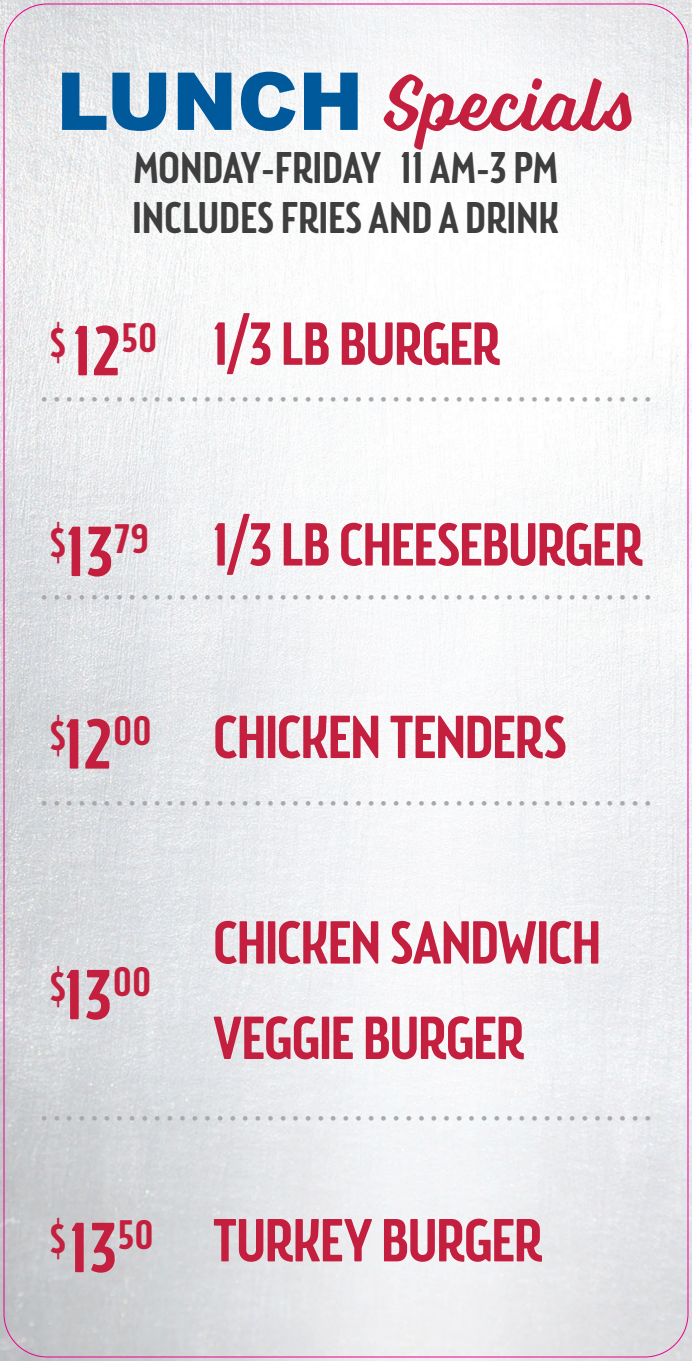
<style>
.page{position:relative;width:692px;height:1361px;background:#fff}
.page>*{position:absolute;margin:0;border:0;box-sizing:border-box;transform-origin:0 0}
.t1{font:80px "Voltage";letter-spacing:.005em;color:#c41f3e}
.t2{font:500 70px "Brooklyn Samuels Three";color:#c41f3e}
.t3{font:500 60px/95.4px "Brooklyn Samuels Three";letter-spacing:-.015em;color:#c41f3e}
.t4{font:500 43.92px "Brooklyn Samuels Three";letter-spacing:.01em;color:#3e3e3f}
.t5{font:500 40.8px "Brooklyn Samuels Three";color:#c41f3e}
.t6{font:40px "Futura";color:#a8a9ad}
.s1{font-family:"Arial";font-weight:900;color:#00599b}
.s2{font-size:40.8px}
.s3{font-size:70px}
</style>
<div class="page">
<img style="left:0;top:0;width:691px;height:1361px">
<h1 class="t1" style="left:56px;top:56px;width:581px"><span class="s1">LUNCH</span> Specials</h1>
<p class="t4" style="left:133px;top:142px;width:426px">MONDAY-FRIDAY 11 AM-3 PM</p>
<p class="t4" style="left:132px;top:192px;width:427px">INCLUDES FRIES AND A DRINK</p>
<h3 class="t3" style="left:50px;top:301px;width:451px"><span class="s2">$</span> <span class="s3">12</span><sup>50</sup> 1/3 LB BURGER</h3>
<p class="t6" style="left:38px;top:361px;width:616px">.................................................</p>
<h3 class="t3" style="left:50px;top:502px;width:594px"><span class="s2">$</span><span class="s3">13</span><sup>79</sup> 1/3 LB CHEESEBURGER</h3>
<p class="t6" style="left:38px;top:559px;width:616px">.................................................</p>
<p class="t5" style="left:50px;top:708px;width:103px">$ 00</p>
<h2 class="t2" style="left:65px;top:704px;width:49px">12</h2>
<h3 class="t3" style="left:213px;top:694px;width:354px">CHICKEN TENDERS</h3>
<p class="t6" style="left:38px;top:765px;width:616px">.................................................</p>
<p class="t5" style="left:50px;top:958px;width:103px"><span class="s3">13</span>$ 00</p>
<h3 class="t3" style="left:213px;top:900px;width:389px">CHICKEN SANDWICH<br>VEGGIE BURGER</h3>
<p class="t6" style="left:38px;top:1080px;width:616px">.................................................</p>
<h2 class="t2" style="left:50px;top:1207px;width:68px">1 3<sup>$</sup></h2>
<h3 class="t3" style="left:118px;top:1198px;width:425px"><sup>50</sup> TURKEY BURGER</h3>
</div>
